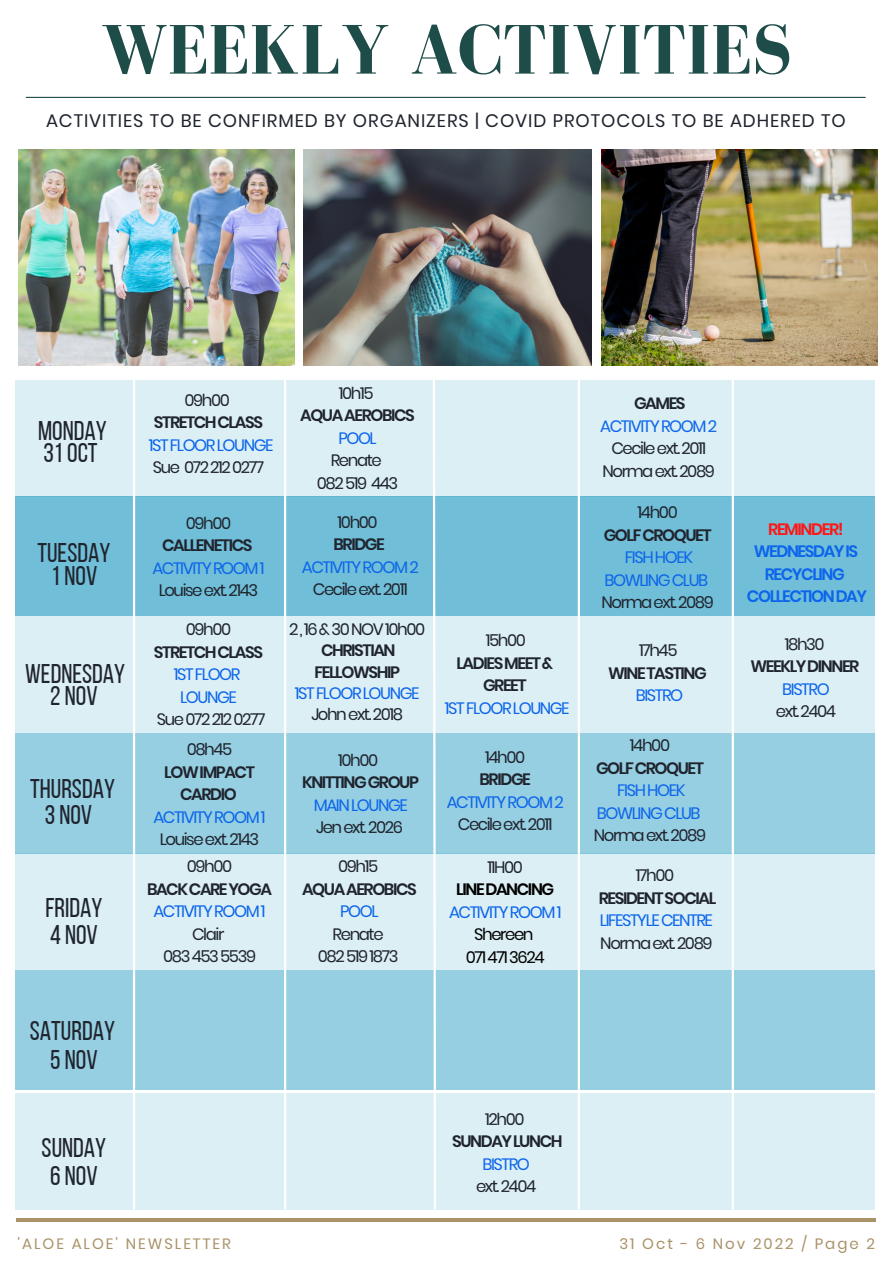
<style>
.page{position:relative;width:893px;height:1264px;background:#fff}
.page>*{position:absolute;margin:0;border:0;box-sizing:border-box;transform-origin:0 0}
.t1{font:700 72px "Bodoni FLF";color:#1e4c48}
.t2{font:27px "Bebas Neue";color:#20242e}
.t3{font:18.15px "Poppins";letter-spacing:.05em;color:#20242e}
.t4{font:16.5px/22.5px "Poppins";letter-spacing:-.085em;color:#20242e;text-align:center}
.t5{font:16.5px/22.5px "Poppins";letter-spacing:-.085em;color:#0c65eb;text-align:center}
.t6{font:600 16.5px/22.5px "Poppins";letter-spacing:-.085em;color:#20242e;text-align:center}
.t7{font:600 16.5px/22.5px "Poppins";letter-spacing:-.085em;color:#0c65eb;text-align:center}
.t8{font:16.5px/22.5px "Poppins";letter-spacing:-.085em;color:#000;text-align:center}
.t9{font:600 16.5px "Poppins";letter-spacing:-.085em;color:#000}
.t10{font:600 16.5px "Poppins";letter-spacing:-.085em;color:#ff1616}
.t11{font:15px "Poppins";letter-spacing:.135em;color:#aa9268}
</style>
<div class="page">
<div style="left:16px;top:1092px;width:858px;height:117px;background:#dceff5"></div>
<hr style="left:17px;top:1218px;width:858px;height:3px;background:#aa9268">
<hr style="left:26px;top:97px;width:839px;height:1px;background:#1e4c48">
<div style="left:16px;top:497px;width:858px;height:119px;background:#70bed7"></div>
<div style="left:16px;top:379px;width:858px;height:117px;background:#dceff5"></div>
<div style="left:16px;top:733px;width:858px;height:120px;background:#95cfe1"></div>
<div style="left:16px;top:616px;width:858px;height:117px;background:#dceff5"></div>
<div style="left:16px;top:853px;width:858px;height:117px;background:#dceff5"></div>
<div style="left:16px;top:970px;width:858px;height:119px;background:#95cfe1"></div>
<hr style="left:133px;top:381px;width:2px;height:827px;background:#fff">
<hr style="left:284px;top:376px;width:2px;height:832px;background:#fff">
<svg style="left:431px;top:379px;width:6px;height:831px"></svg>
<hr style="left:577px;top:373px;width:3px;height:835px;background:#fff">
<hr style="left:731px;top:376px;width:2px;height:832px;background:#fff">
<img style="left:18px;top:149px;width:276px;height:216px">
<img style="left:602px;top:149px;width:275px;height:216px">
<img style="left:303px;top:149px;width:288px;height:216px">
<h1 class="t1" style="left:101px;top:11px;width:692px">WEEKLY ACTIVITIES</h1>
<p class="t3" style="left:46px;top:108px;width:801px">ACTIVITIES TO BE CONFIRMED BY ORGANIZERS | COVID PROTOCOLS TO BE ADHERED TO</p>
<h2 class="t2" style="left:38px;top:419px;width:70px">MONDAY</h2>
<h2 class="t2" style="left:43px;top:441px;width:56px">31OCT</h2>
<h2 class="t2" style="left:37px;top:541px;width:74px">TUESDAY</h2>
<h2 class="t2" style="left:51px;top:565px;width:48px">1 NOV</h2>
<h2 class="t2" style="left:25px;top:663px;width:101px">WEDNESDAY</h2>
<h2 class="t2" style="left:50px;top:684px;width:49px">2 NOV</h2>
<h2 class="t2" style="left:30px;top:778px;width:86px">THURSDAY</h2>
<h2 class="t2" style="left:45px;top:804px;width:49px">3 NOV</h2>
<h2 class="t2" style="left:45px;top:897px;width:59px">FRIDAY</h2>
<h2 class="t2" style="left:50px;top:923px;width:49px">4 NOV</h2>
<p class="t4" style="left:184px;top:388px;width:47px">09h00</p>
<p class="t6" style="left:154px;top:411px;width:111px">STRETCHCLASS</p>
<p class="t5" style="left:149px;top:433px;width:126px">1ST FLOOR LOUNGE</p>
<p class="t4" style="left:153px;top:456px;width:113px">Sue 072 212 0277</p>
<p class="t4" style="left:186px;top:511px;width:47px">09h00</p>
<p class="t6" style="left:162px;top:534px;width:92px">CALLENETICS</p>
<p class="t5" style="left:152px;top:556px;width:114px">ACTIVITY ROOM 1</p>
<p class="t4" style="left:159px;top:579px;width:101px">Louise ext. 2143</p>
<p class="t4" style="left:186px;top:618px;width:47px">09h00</p>
<p class="t6" style="left:154px;top:641px;width:111px">STRETCHCLASS</p>
<p class="t5" style="left:174px;top:663px;width:68px">1ST FLOOR<br>LOUNGE</p>
<p class="t4" style="left:157px;top:708px;width:110px">Sue 072 212 0277</p>
<p class="t4" style="left:187px;top:738px;width:47px">08h45</p>
<p class="t6" style="left:164px;top:760px;width:92px">LOWIMPACT<br>CARDIO</p>
<p class="t5" style="left:153px;top:805px;width:114px">ACTIVITY ROOM 1</p>
<p class="t4" style="left:160px;top:828px;width:101px">Louise ext. 2143</p>
<p class="t4" style="left:187px;top:855px;width:47px">09h00</p>
<p class="t6" style="left:147px;top:877px;width:127px">BACKCAREYOGA</p>
<p class="t5" style="left:153px;top:900px;width:114px">ACTIVITY ROOM 1</p>
<p class="t4" style="left:163px;top:922px;width:94px">Clair<br>083 453 5539</p>
<p class="t4" style="left:339px;top:382px;width:36px">10h15</p>
<p class="t6" style="left:300px;top:404px;width:116px">AQUAAEROBICS</p>
<p class="t5" style="left:338px;top:427px;width:40px">POOL</p>
<p class="t4" style="left:317px;top:449px;width:83px">Renate<br>082 519 443</p>
<p class="t4" style="left:337px;top:510px;width:42px">10h00</p>
<p class="t6" style="left:333px;top:533px;width:53px">BRIDGE</p>
<p class="t5" style="left:302px;top:555px;width:118px">ACTIVITY ROOM 2</p>
<p class="t4" style="left:313px;top:578px;width:96px">Cecile ext. 2011</p>
<p class="t4" style="left:289px;top:618px;width:137px">2 , 16 &amp; 30 NOV 10h00</p>
<p class="t6" style="left:314px;top:640px;width:87px;line-height:21.3px">CHRISTIAN<br>FELLOWSHIP</p>
<p class="t5" style="left:295px;top:682px;width:126px">1ST FLOOR LOUNGE</p>
<p class="t4" style="left:311px;top:703px;width:93px">John ext. 2018</p>
<p class="t4" style="left:338px;top:748px;width:42px">10h00</p>
<p class="t6" style="left:302px;top:771px;width:118px">KNITTINGGROUP</p>
<p class="t5" style="left:314px;top:793px;width:95px">MAIN LOUNGE</p>
<p class="t4" style="left:316px;top:816px;width:88px">Jen ext. 2026</p>
<p class="t4" style="left:338px;top:855px;width:41px">09h15</p>
<p class="t6" style="left:302px;top:877px;width:116px">AQUAAEROBICS</p>
<p class="t5" style="left:340px;top:900px;width:40px">POOL</p>
<p class="t4" style="left:318px;top:922px;width:82px">Renate<br>082 519 1873</p>
<p class="t4" style="left:486px;top:629px;width:42px">15h00</p>
<p class="t6" style="left:456px;top:651px;width:98px">LADIESMEET&amp;<br>GREET</p>
<p class="t5" style="left:445px;top:696px;width:126px">1ST FLOOR LOUNGE</p>
<p class="t4" style="left:485px;top:745px;width:42px">14h00</p>
<p class="t6" style="left:479px;top:768px;width:53px">BRIDGE</p>
<p class="t5" style="left:447px;top:790px;width:118px">ACTIVITY ROOM 2</p>
<p class="t4" style="left:458px;top:813px;width:96px">Cecile ext. 2011</p>
<p class="t4" style="left:487px;top:855px;width:37px">11H00</p>
<p class="t9" style="left:456px;top:877px;width:99px">LINEDANCING</p>
<p class="t5" style="left:449px;top:900px;width:114px">ACTIVITY ROOM 1</p>
<p class="t8" style="left:466px;top:923px;width:80px">Shereen<br>071 471 3624</p>
<h2 class="t2" style="left:30px;top:1020px;width:87px">SATURDAY</h2>
<h2 class="t2" style="left:50px;top:1049px;width:49px">5 NOV</h2>
<h2 class="t2" style="left:42px;top:1137px;width:66px">SUNDAY</h2>
<h2 class="t2" style="left:50px;top:1164px;width:49px">6 NOV</h2>
<p class="t4" style="left:485px;top:1107px;width:41px">12h00</p>
<p class="t6" style="left:452px;top:1130px;width:112px">SUNDAYLUNCH</p>
<p class="t5" style="left:482px;top:1152px;width:49px">BISTRO</p>
<p class="t4" style="left:476px;top:1174px;width:62px">ext. 2404</p>
<p class="t6" style="left:634px;top:392px;width:53px">GAMES</p>
<p class="t5" style="left:600px;top:414px;width:118px">ACTIVITY ROOM 2</p>
<p class="t4" style="left:602px;top:437px;width:114px">Cecile ext. 2011<br>Norma ext. 2089</p>
<p class="t4" style="left:637px;top:501px;width:42px">14h00</p>
<p class="t6" style="left:603px;top:523px;width:110px">GOLFCROQUET</p>
<p class="t5" style="left:604px;top:546px;width:105px">FISH HOEK<br>BOWLING CLUB</p>
<p class="t4" style="left:601px;top:591px;width:114px">Norma ext. 2089</p>
<p class="t4" style="left:639px;top:639px;width:40px">17h45</p>
<p class="t6" style="left:608px;top:661px;width:100px">WINETASTING</p>
<p class="t5" style="left:635px;top:684px;width:49px">BISTRO</p>
<p class="t4" style="left:630px;top:734px;width:42px">14h00</p>
<p class="t6" style="left:596px;top:756px;width:110px">GOLFCROQUET</p>
<p class="t5" style="left:597px;top:779px;width:105px">FISH HOEK<br>BOWLING CLUB</p>
<p class="t4" style="left:594px;top:824px;width:114px">Norma ext. 2089</p>
<p class="t4" style="left:636px;top:864px;width:40px">17h00</p>
<p class="t6" style="left:598px;top:886px;width:119px">RESIDENTSOCIAL</p>
<p class="t5" style="left:600px;top:909px;width:114px">LIFESTYLE CENTRE</p>
<p class="t4" style="left:600px;top:931px;width:114px">Norma ext. 2089</p>
<p class="t10" style="left:768px;top:517px;width:77px">REMINDER!</p>
<p class="t7" style="left:746px;top:540px;width:122px">WEDNESDAYIS<br>RECYCLING<br>COLLECTIONDAY</p>
<p class="t4" style="left:784px;top:632px;width:41px">18h30</p>
<p class="t6" style="left:750px;top:655px;width:111px">WEEKLYDINNER</p>
<p class="t5" style="left:782px;top:677px;width:49px">BISTRO</p>
<p class="t4" style="left:775px;top:700px;width:62px">ext. 2404</p>
<p class="t11" style="left:18px;top:1233px;width:215px">'ALOE ALOE' NEWSLETTER</p>
<p class="t11" style="left:619px;top:1233px;width:257px">31 Oct - 6 Nov 2022 / Page 2</p>
</div>
